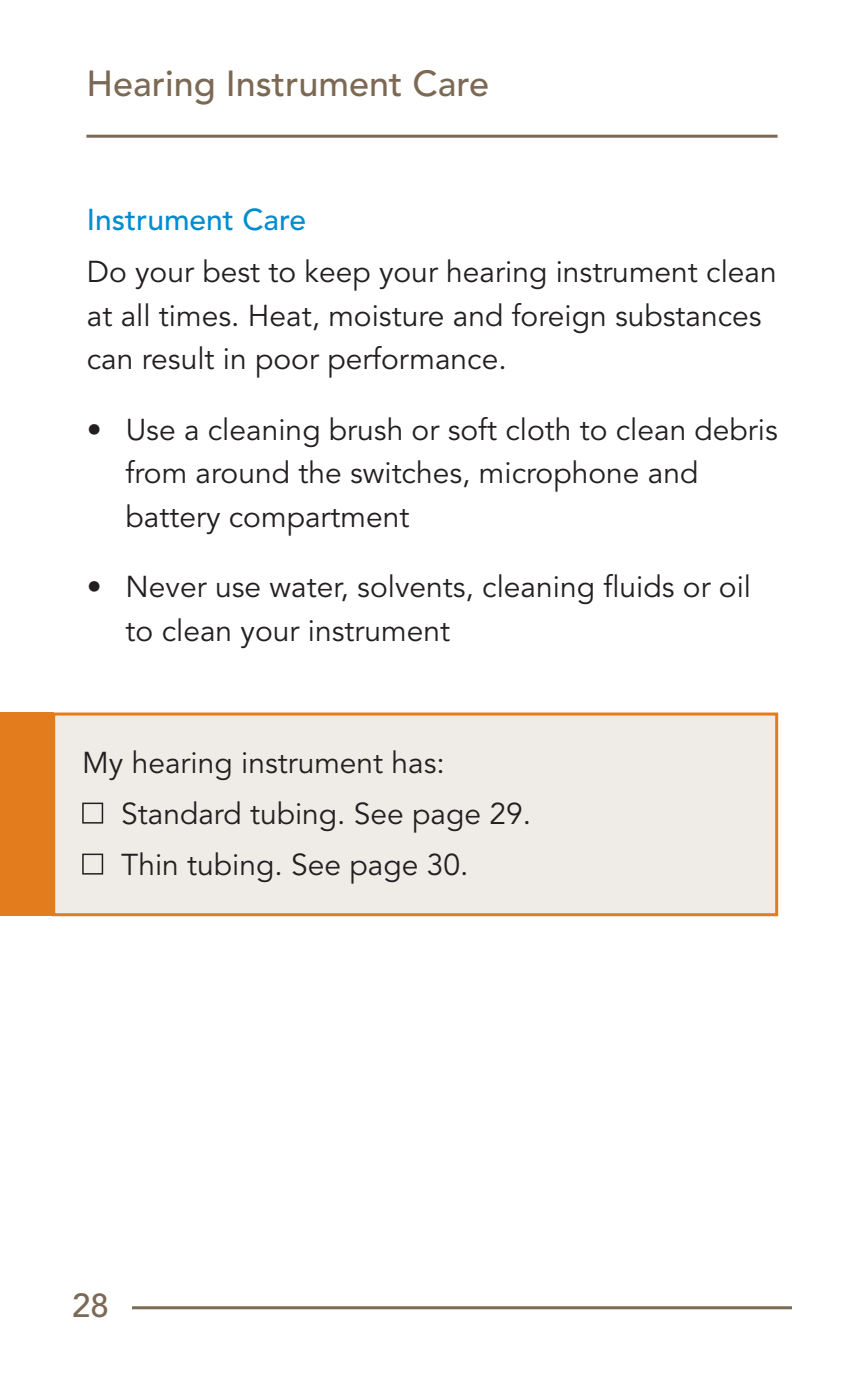
<style>
.page{position:relative;width:864px;height:1377px;background:#fff}
.page>*{position:absolute;margin:0;border:0;box-sizing:border-box;transform-origin:0 0}
.t1{font:36px "Avenir LT SLI Std Medium";color:#7c6954}
.t2{font:33px "Avenir LT SLI Std Medium";color:#7c6954}
.t3{font:30px/43.5px "Avenir LT SLI Std Book";color:#231f20}
.t4{font:30px "Avenir LT SLI Std Medium";color:#008dce}
</style>
<div class="page">
<hr style="left:132px;top:1306px;width:660px;height:3px;background:#7c6954">
<hr style="left:86px;top:135px;width:692px;height:3px;background:#7c6954">
<div style="left:54px;top:714px;width:723px;height:201px;background:#efece8"></div>
<div style="left:52px;top:713px;width:726px;height:203px;border:3px solid #e37c1c"></div>
<div style="left:0;top:713px;width:54px;height:203px;background:#e37c1c"></div>
<div style="left:82px;top:803px;width:21px;height:21px;border:2px solid #231f20"></div>
<div style="left:82px;top:854px;width:21px;height:21px;border:2px solid #231f20"></div>
<p class="t1" style="left:86px;top:63px;width:404px">Hearing Instrument Care</p>
<p class="t4" style="left:87px;top:202px;width:221px">Instrument Care</p>
<p class="t3" style="left:87px;top:251px;width:691px">Do your best to keep your hearing instrument clean at all times. Heat, moisture and foreign substances can result in poor performance.</p>
<p class="t3" style="left:126px;top:408px;width:654px;text-indent:-39px">• Use a cleaning brush or soft cloth to clean debris from around the switches, microphone and battery compartment</p>
<p class="t3" style="left:126px;top:566px;width:627px;text-indent:-39px">• Never use water, solvents, cleaning fluids or oil to clean your instrument</p>
<p class="t3" style="left:121px;top:738px;width:412px;line-height:51px;text-indent:-39px">My hearing instrument has:<br>Standard tubing. See page 29.<br>Thin tubing. See page 30.</p>
<p class="t2" style="left:72px;top:1287px;width:38px">28</p>
</div>
